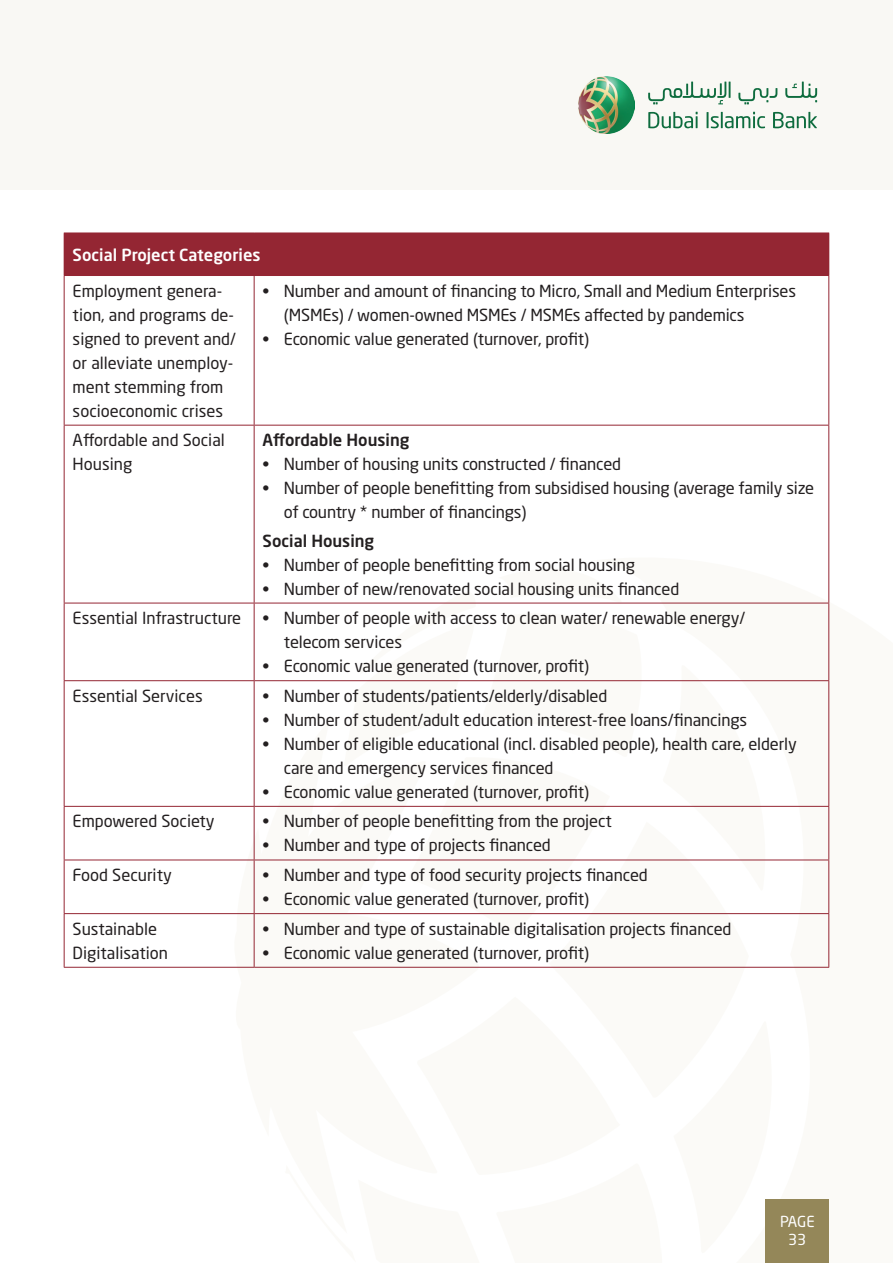
<style>
.page{position:relative;width:893px;height:1263px;background:#fff}
.page>*{position:absolute;margin:0;border:0;box-sizing:border-box;transform-origin:0 0}
.List_Paragraph{font:16.5px/24px "Neo Sans Std";letter-spacing:-.01em;color:#231f20}
.t1{font:500 16.5px "Neo Sans Std";color:#231f20}
.t2{font:500 16.5px "Neo Sans Std";color:#fff}
.t3{font:15px "Neo Sans Std";letter-spacing:-.01em;color:#fff}
</style>
<div class="page">
<div style="left:0;top:0;width:893px;height:190px;background:#f9f8f4"></div>
<img style="left:578px;top:77px;width:57px;height:56px">
<svg style="left:648px;top:112px;width:50px;height:16px"></svg>
<svg style="left:707px;top:112px;width:58px;height:16px"></svg>
<svg style="left:773px;top:112px;width:44px;height:16px"></svg>
<svg style="left:738px;top:88px;width:39px;height:16px"></svg>
<svg style="left:785px;top:82px;width:32px;height:20px"></svg>
<svg style="left:648px;top:82px;width:82px;height:22px"></svg>
<svg style="left:233px;top:719px;width:248px;height:248px"></svg>
<svg style="left:593px;top:556px;width:237px;height:412px"></svg>
<svg style="left:344px;top:564px;width:305px;height:370px"></svg>
<div style="left:765px;top:1199px;width:64px;height:64px;background:#948759"></div>
<div style="left:64px;top:233px;width:765px;height:42px;background:#942633"></div>
<hr style="left:64px;top:275px;width:190px;height:1px;background:#942633">
<hr style="left:64px;top:276px;width:1px;height:149px;background:#942633">
<hr style="left:254px;top:275px;width:575px;height:1px;background:#942633">
<hr style="left:254px;top:276px;width:1px;height:149px;background:#942633">
<hr style="left:828px;top:276px;width:1px;height:149px;background:#942633">
<hr style="left:64px;top:425px;width:190px;height:1px;background:#942633">
<hr style="left:64px;top:425px;width:1px;height:178px;background:#942633">
<hr style="left:254px;top:425px;width:575px;height:1px;background:#942633">
<hr style="left:254px;top:425px;width:1px;height:178px;background:#942633">
<hr style="left:828px;top:425px;width:1px;height:178px;background:#942633">
<hr style="left:64px;top:603px;width:190px;height:1px;background:#942633">
<hr style="left:64px;top:603px;width:1px;height:77px;background:#942633">
<hr style="left:254px;top:603px;width:575px;height:1px;background:#942633">
<hr style="left:254px;top:603px;width:1px;height:77px;background:#942633">
<hr style="left:828px;top:603px;width:1px;height:77px;background:#942633">
<hr style="left:64px;top:680px;width:190px;height:1px;background:#942633">
<hr style="left:64px;top:681px;width:1px;height:125px;background:#942633">
<hr style="left:254px;top:680px;width:575px;height:1px;background:#942633">
<hr style="left:254px;top:681px;width:1px;height:125px;background:#942633">
<hr style="left:828px;top:681px;width:1px;height:125px;background:#942633">
<hr style="left:64px;top:806px;width:190px;height:1px;background:#942633">
<hr style="left:64px;top:807px;width:1px;height:53px;background:#942633">
<hr style="left:254px;top:806px;width:575px;height:1px;background:#942633">
<hr style="left:254px;top:807px;width:1px;height:53px;background:#942633">
<hr style="left:828px;top:807px;width:1px;height:53px;background:#942633">
<hr style="left:64px;top:860px;width:190px;height:1px;background:#942633">
<hr style="left:64px;top:860px;width:1px;height:53px;background:#942633">
<hr style="left:254px;top:860px;width:575px;height:1px;background:#942633">
<hr style="left:254px;top:860px;width:1px;height:53px;background:#942633">
<hr style="left:828px;top:860px;width:1px;height:53px;background:#942633">
<hr style="left:64px;top:913px;width:190px;height:1px;background:#942633">
<hr style="left:64px;top:914px;width:1px;height:53px;background:#942633">
<hr style="left:254px;top:913px;width:575px;height:1px;background:#942633">
<hr style="left:254px;top:914px;width:1px;height:53px;background:#942633">
<hr style="left:828px;top:914px;width:1px;height:53px;background:#942633">
<hr style="left:64px;top:967px;width:190px;height:1px;background:#942633">
<hr style="left:254px;top:967px;width:575px;height:1px;background:#942633">
<p class="t2" style="left:73px;top:244px;width:189px">Social Project Categories</p>
<p class="List_Paragraph" style="left:73px;top:278px;width:165px">Employment genera&shy;tion, and programs de&shy;signed to prevent and/ or alleviate unemploy&shy;ment stemming from socioeconomic crises</p>
<p class="List_Paragraph" style="left:284px;top:278px;width:514px;text-indent:-21px">• Number and amount of financing to Micro, Small and Medium Enterprises (MSMEs) / women-owned MSMEs / MSMEs affected by pandemics</p>
<p class="List_Paragraph" style="left:263px;top:326px;width:328px">• Economic value generated (turnover, profit)</p>
<p class="List_Paragraph" style="left:73px;top:428px;width:154px">Affordable and Social<br>Housing</p>
<p class="t1" style="left:263px;top:430px;width:148px">Affordable Housing</p>
<p class="List_Paragraph" style="left:263px;top:452px;width:360px">• Number of housing units constructed / financed</p>
<p class="List_Paragraph" style="left:284px;top:476px;width:532px;text-indent:-21px">• Number of people benefitting from subsidised housing (average family size of country * number of financings)</p>
<p class="t1" style="left:263px;top:530px;width:113px">Social Housing</p>
<p class="List_Paragraph" style="left:263px;top:552px;width:374px">• Number of people benefitting from social housing</p>
<p class="List_Paragraph" style="left:263px;top:576px;width:418px">• Number of new/renovated social housing units financed</p>
<p class="List_Paragraph" style="left:73px;top:606px;width:170px">Essential Infrastructure</p>
<p class="List_Paragraph" style="left:284px;top:606px;width:463px;text-indent:-21px">• Number of people with access to clean water/ renewable energy/ telecom services</p>
<p class="List_Paragraph" style="left:263px;top:654px;width:328px">• Economic value generated (turnover, profit)</p>
<p class="List_Paragraph" style="left:73px;top:683px;width:132px">Essential Services</p>
<p class="List_Paragraph" style="left:263px;top:683px;width:346px">• Number of students/patients/elderly/disabled</p>
<p class="List_Paragraph" style="left:263px;top:707px;width:486px">• Number of student/adult education interest-free loans/financings</p>
<p class="List_Paragraph" style="left:284px;top:731px;width:514px;text-indent:-21px">• Number of eligible educational (incl. disabled people), health care, elderly care and emergency services financed</p>
<p class="List_Paragraph" style="left:263px;top:779px;width:328px">• Economic value generated (turnover, profit)</p>
<p class="List_Paragraph" style="left:73px;top:809px;width:144px">Empowered Society</p>
<p class="List_Paragraph" style="left:263px;top:809px;width:351px">• Number of people benefitting from the project</p>
<p class="List_Paragraph" style="left:263px;top:833px;width:290px">• Number and type of projects financed</p>
<p class="List_Paragraph" style="left:73px;top:863px;width:101px">Food Security</p>
<p class="List_Paragraph" style="left:263px;top:863px;width:387px">• Number and type of food security projects financed</p>
<p class="List_Paragraph" style="left:263px;top:887px;width:328px">• Economic value generated (turnover, profit)</p>
<p class="List_Paragraph" style="left:73px;top:916px;width:97px">Sustainable<br>Digitalisation</p>
<p class="List_Paragraph" style="left:263px;top:916px;width:470px">• Number and type of sustainable digitalisation projects financed</p>
<p class="List_Paragraph" style="left:263px;top:940px;width:328px">• Economic value generated (turnover, profit)</p>
<p class="t3" style="left:780px;top:1212px;width:36px">PAGE</p>
<p class="t3" style="left:788px;top:1230px;width:20px">33</p>
</div>
